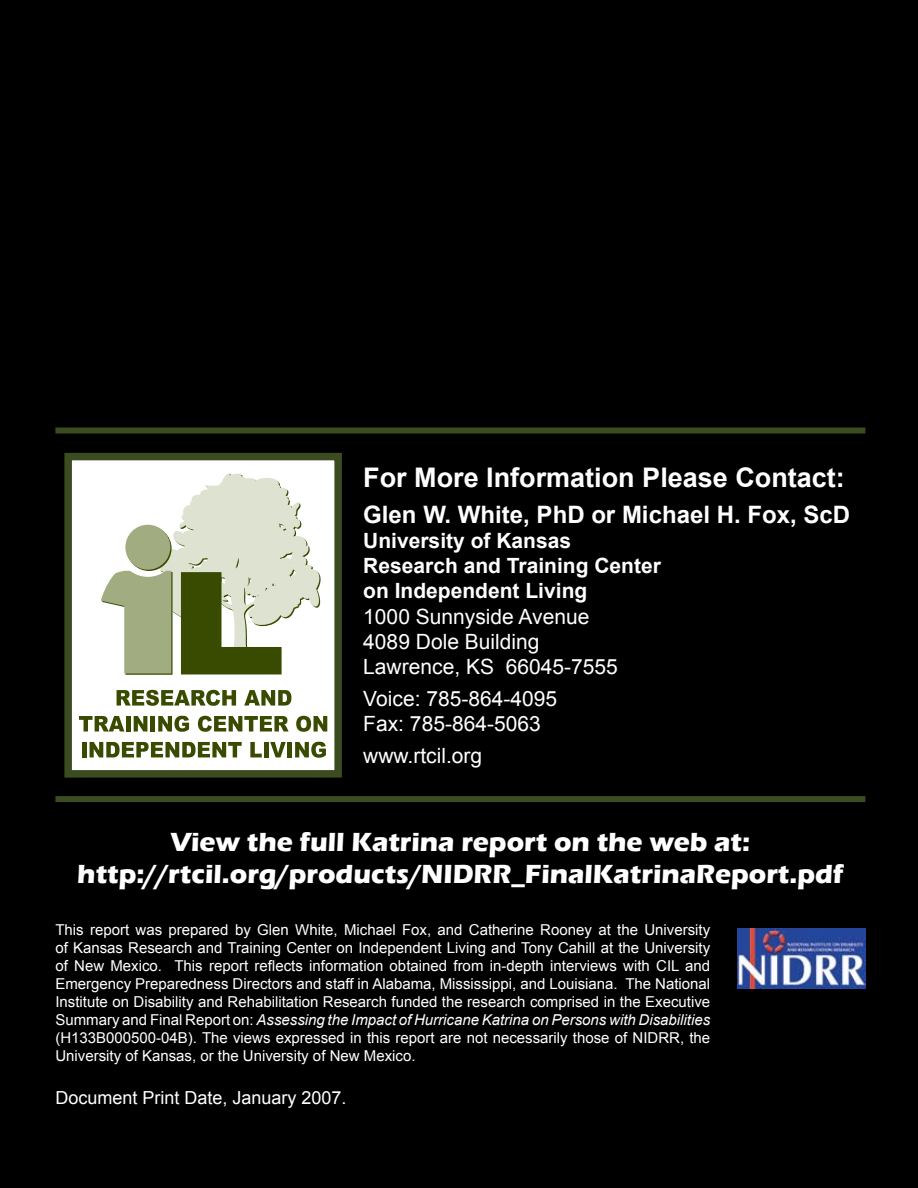
<style>
.page{position:relative;width:918px;height:1188px;background:#000}
.page>*{position:absolute;margin:0;border:0;box-sizing:border-box;transform-origin:0 0}
.t1{font:700 27px/32.4px "Eras ITC";color:#fff;text-align:center}
.t2{font:700 27px "Arial";color:#fff}
.t3{font:700 24px "Arial";color:#fff}
.t4{font:21px/25.2px "Arial";color:#fff}
.t5{font:700 21px/25.2px "Arial";color:#fff}
.t6{font:18px "Arial";color:#fff}
.t7{font:15px/18px "Arial";color:#fff;text-align:justify}
.s1{font-style:italic}
</style>
<div class="page">
<div style="left:55px;top:428px;width:810px;height:6px;background:#3b4c21"></div>
<div style="left:55px;top:796px;width:810px;height:6px;background:#3b4c21"></div>
<img style="left:737px;top:928px;width:128px;height:61px">
<div style="left:68px;top:457px;width:270px;height:317px;background:#fff"></div>
<div style="left:64px;top:453px;width:278px;height:325px;border:8px solid #3b4c21"></div>
<svg style="left:101px;top:473px;width:220px;height:202px"></svg>
<svg style="left:117px;top:690px;width:119px;height:16px"></svg>
<svg style="left:244px;top:690px;width:47px;height:16px"></svg>
<svg style="left:79px;top:716px;width:45px;height:16px"></svg>
<hr style="left:126px;top:716px;width:4px;height:16px;background:#384b00">
<svg style="left:134px;top:716px;width:13px;height:16px"></svg>
<hr style="left:151px;top:716px;width:4px;height:16px;background:#384b00">
<svg style="left:158px;top:716px;width:31px;height:16px"></svg>
<svg style="left:198px;top:716px;width:91px;height:16px"></svg>
<svg style="left:296px;top:716px;width:31px;height:16px"></svg>
<hr style="left:82px;top:742px;width:4px;height:15px;background:#384b00">
<svg style="left:90px;top:742px;width:152px;height:15px"></svg>
<svg style="left:250px;top:742px;width:12px;height:15px"></svg>
<hr style="left:264px;top:742px;width:4px;height:15px;background:#384b00">
<svg style="left:270px;top:742px;width:16px;height:15px"></svg>
<div style="left:287px;top:742px;width:5px;height:15px;background:#384b00"></div>
<svg style="left:295px;top:742px;width:31px;height:16px"></svg>
<h1 class="t2" style="left:363px;top:460px;width:483px">For More Information Please Contact:</h1>
<h2 class="t3" style="left:363px;top:499px;width:488px">Glen W. White, PhD or Michael H. Fox, ScD</h2>
<h3 class="t5" style="left:363px;top:529px;width:299px">University of Kansas<br>Research and Training Center on Independent Living</h3>
<h3 class="t4" style="left:363px;top:604px;width:256px">1 000 Sunnyside Avenue<br>4089 Dole Building<br>Lawrence, KS 66045-7555</h3>
<h3 class="t4" style="left:363px;top:686px;width:195px">Voice: 785-864-4095<br>Fax: 785-864-5063</h3>
<h3 class="t4" style="left:363px;top:743px;width:121px">www.rtcil.org</h3>
<h1 class="t1" style="left:77px;top:826px;width:768px">View the full Katrina report on the web at: http://rtcil.org/products/NIDRR_FinalKatrinaReport.pdf</h1>
<p class="t7" style="left:55px;top:921px;width:656px">This report was prepared by Glen White, Michael Fox, and Catherine Rooney at the University of Kansas Research and Training Center on Independent Living and Tony Cahill at the University of New Mexico. This report reflects information obtained from in-depth interviews with CIL and Emergency Preparedness Directors and staff in Alabama, Mississippi, and Louisiana. The National Institute on Disability and Rehabilitation Research funded the research comprised in the Executive Summary and Final Report on: <span class="s1">Assessing the Impact of Hurricane Katrina on Persons with Disabilities </span>(H1 33B000500-04B). The views expressed in this report are not necessarily those of NIDRR, the University of Kansas, or the University of New Mexico.</p>
<p class="t6" style="left:55px;top:1086px;width:293px">Document Print Date, January 2007.</p>
</div>
